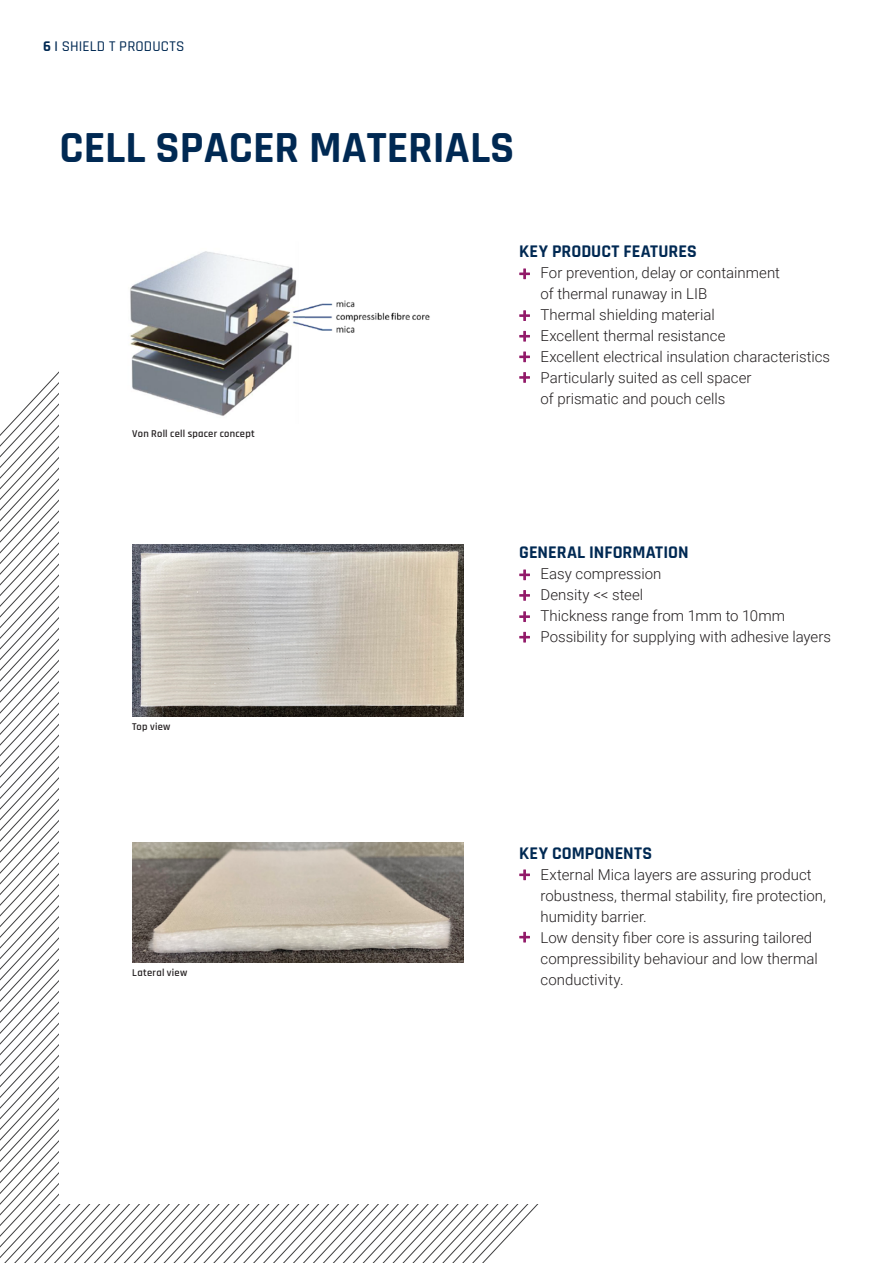
<style>
.page{position:relative;width:893px;height:1263px;background:#fff}
.page>*{position:absolute;margin:0;border:0;box-sizing:border-box;transform-origin:0 0}
._20_Titel_Light_20pt{font:700 45px "Rajdhani";color:#002953}
.t1{font:700 18px "Rajdhani";color:#002953}
._00_Lauftext_Light_1{font:300 15px/21px "Roboto";color:#231f20}
.t2{font:500 15px "Rajdhani";letter-spacing:.01em;color:#002953}
._00_Lauftext_Light_1-2{font:600 10.5px "Rajdhani";letter-spacing:.02em;color:#231f20}
.s1{font-weight:700}
</style>
<div class="page">
<svg style="left:0;top:481px;width:539px;height:782px"></svg>
<svg style="left:0;top:371px;width:59px;height:110px"></svg>
<div style="left:60px;top:0;width:833px;height:1203px;background:#fff"></div>
<img style="left:130px;top:251px;width:300px;height:165px">
<svg style="left:519px;top:268px;width:11px;height:11px"></svg>
<svg style="left:519px;top:569px;width:11px;height:11px"></svg>
<svg style="left:519px;top:869px;width:11px;height:11px"></svg>
<svg style="left:519px;top:310px;width:11px;height:11px"></svg>
<svg style="left:519px;top:611px;width:11px;height:11px"></svg>
<svg style="left:519px;top:372px;width:11px;height:11px"></svg>
<svg style="left:519px;top:590px;width:11px;height:11px"></svg>
<svg style="left:519px;top:331px;width:11px;height:11px"></svg>
<svg style="left:519px;top:632px;width:11px;height:10px"></svg>
<svg style="left:519px;top:932px;width:11px;height:10px"></svg>
<svg style="left:519px;top:351px;width:11px;height:11px"></svg>
<img style="left:132px;top:544px;width:332px;height:173px">
<img style="left:132px;top:842px;width:332px;height:121px">
<p class="t2" style="left:43px;top:38px;width:143px"><span class="s1">6 |</span> SHIELD T PRODUCTS</p>
<p class="_20_Titel_Light_20pt" style="left:60px;top:120px;width:456px">CELL SPACER MATERIALS</p>
<p class="_00_Lauftext_Light_1-2" style="left:132px;top:428px;width:124px">Von Roll cell spacer concept</p>
<p class="t1" style="left:519px;top:240px;width:179px">KEY PRODUCT FEATURES</p>
<p class="_00_Lauftext_Light_1" style="left:540px;top:261px;width:241px">For prevention, delay or containment of thermal runaway in LIB</p>
<p class="_00_Lauftext_Light_1" style="left:540px;top:303px;width:176px">Thermal shielding material</p>
<p class="_00_Lauftext_Light_1" style="left:540px;top:324px;width:186px">Excellent thermal resistance</p>
<p class="_00_Lauftext_Light_1" style="left:540px;top:345px;width:291px">Excellent electrical insulation characteristics</p>
<p class="_00_Lauftext_Light_1" style="left:540px;top:366px;width:212px">Particularly suited as cell spacer of prismatic and pouch cells</p>
<p class="_00_Lauftext_Light_1-2" style="left:132px;top:720px;width:40px">Top view</p>
<p class="_00_Lauftext_Light_1-2" style="left:132px;top:966px;width:57px">Lateral view</p>
<p class="t1" style="left:519px;top:541px;width:171px">GENERAL INFORMATION</p>
<p class="_00_Lauftext_Light_1" style="left:540px;top:562px;width:122px">Easy compression</p>
<p class="_00_Lauftext_Light_1" style="left:540px;top:583px;width:104px">Density &lt;&lt; steel</p>
<p class="_00_Lauftext_Light_1" style="left:540px;top:604px;width:246px">Thickness range from 1mm to 10mm</p>
<p class="_00_Lauftext_Light_1" style="left:540px;top:625px;width:292px">Possibility for supplying with adhesive layers</p>
<p class="t1" style="left:519px;top:842px;width:134px">KEY COMPONENTS</p>
<p class="_00_Lauftext_Light_1" style="left:540px;top:863px;width:287px">External Mica layers are assuring product robustness, thermal stability, fire protection, humidity barrier.</p>
<p class="_00_Lauftext_Light_1" style="left:540px;top:926px;width:279px">Low density fiber core is assuring tailored compressibility behaviour and low thermal conductivity.</p>
</div>
